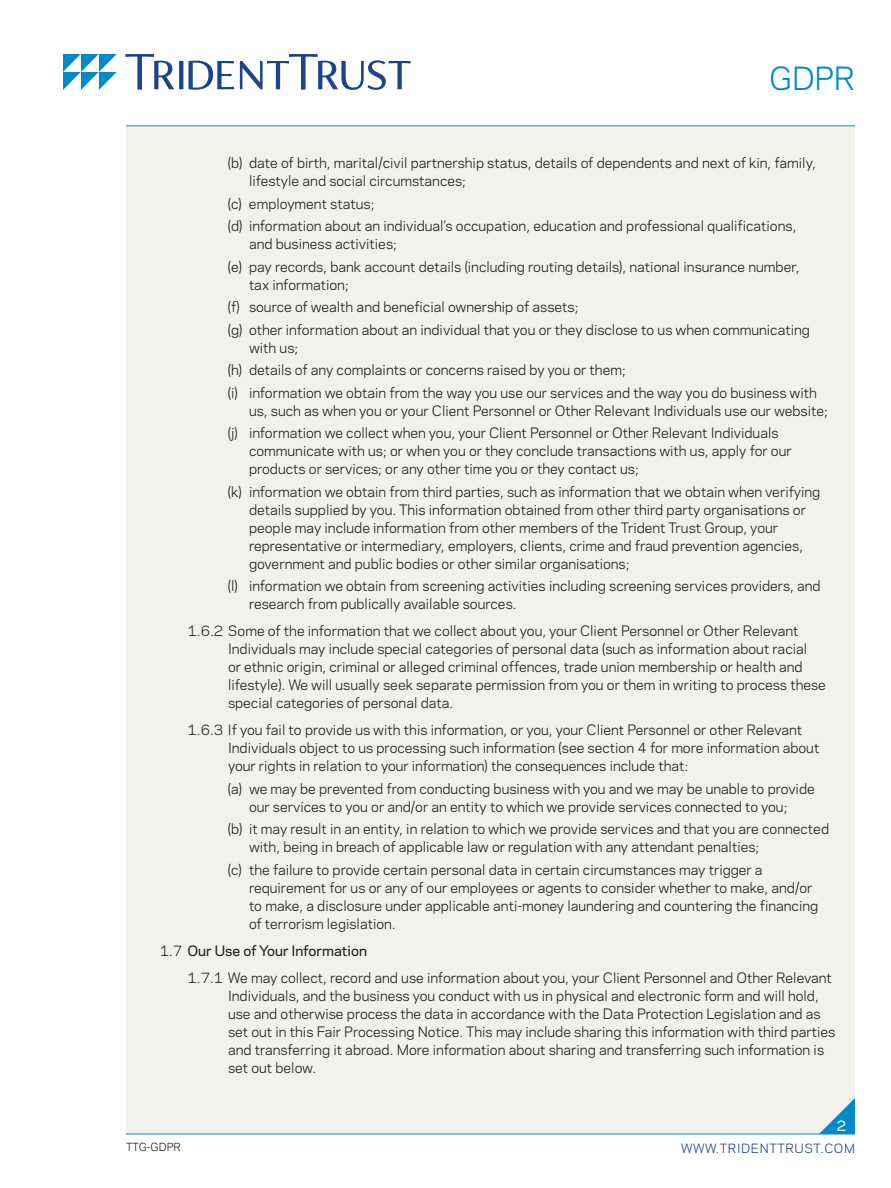
<style>
.page{position:relative;width:891px;height:1188px;background:#fff}
.page>*{position:absolute;margin:0;border:0;box-sizing:border-box;transform-origin:0 0}
.t1{font:30px "Polaris";color:#008ac8}
.Basic_w_3_sp_before{font:13.5px/18px "Polaris";color:#231f20}
.Basic_w_6_sp_before{font:13.5px/18px "Polaris";color:#231f20}
.Basic_w_6_sp_before-2{font:500 13.5px "Polaris";color:#231f20}
.t2{font:500 13.5px "Polaris";color:#fff}
.t3{font:12px "Polaris";letter-spacing:.05em;color:#1d448b}
.t4{font:10.5px "Polaris";color:#231f20}
.s1{font-weight:400}
</style>
<div class="page">
<svg style="left:126px;top:54px;width:285px;height:36px"></svg>
<svg style="left:63px;top:54px;width:54px;height:36px"></svg>
<div style="left:126px;top:127px;width:729px;height:1007px;background:#f2f2ed"></div>
<hr style="left:126px;top:126px;width:729px;height:1px;background:#008ac8">
<hr style="left:126px;top:1134px;width:729px;height:1px;background:#008ac8">
<h1 class="t1" style="left:769px;top:56px;width:87px">GDPR</h1>
<p class="Basic_w_3_sp_before" style="left:249px;top:153px;width:569px;text-indent:-21px">(b) date of birth, marital/civil partnership status, details of dependents and next of kin, family, lifestyle and social circumstances;</p>
<p class="Basic_w_3_sp_before" style="left:228px;top:194px;width:148px">(c) employment status;</p>
<p class="Basic_w_3_sp_before" style="left:249px;top:216px;width:549px;text-indent:-21px">(d) information about an individual’s occupation, education and professional qualifications, and business activities;</p>
<p class="Basic_w_3_sp_before" style="left:249px;top:257px;width:552px;text-indent:-21px">(e) pay records, bank account details (including routing details), national insurance number, tax information;</p>
<p class="Basic_w_3_sp_before" style="left:228px;top:297px;width:352px">(f) source of wealth and beneficial ownership of assets;</p>
<p class="Basic_w_3_sp_before" style="left:249px;top:320px;width:562px;text-indent:-21px">(g) other information about an individual that you or they disclose to us when communicating with us;</p>
<p class="Basic_w_3_sp_before" style="left:228px;top:360px;width:399px">(h) details of any complaints or concerns raised by you or them;</p>
<p class="Basic_w_3_sp_before" style="left:249px;top:383px;width:580px;text-indent:-21px">(i) information we obtain from the way you use our services and the way you do business with us, such as when you or your Client Personnel or Other Relevant Individuals use our website;</p>
<p class="Basic_w_3_sp_before" style="left:249px;top:423px;width:544px;text-indent:-21px">(j) information we collect when you, your Client Personnel or Other Relevant Individuals communicate with us; or when you or they conclude transactions with us, apply for our products or services; or any other time you or they contact us;</p>
<p class="Basic_w_3_sp_before" style="left:249px;top:482px;width:573px;text-indent:-21px">(k) information we obtain from third parties, such as information that we obtain when verifying details supplied by you. This information obtained from other third party organisations or people may include information from other members of the Trident Trust Group, your representative or intermediary, employers, clients, crime and fraud prevention agencies, government and public bodies or other similar organisations;</p>
<p class="Basic_w_3_sp_before" style="left:249px;top:576px;width:573px;text-indent:-21px">(l) information we obtain from screening activities including screening services providers, and research from publically available sources.</p>
<p class="Basic_w_6_sp_before" style="left:228px;top:621px;width:599px;text-indent:-41px">1.6.2 Some of the information that we collect about you, your Client Personnel or Other Relevant Individuals may include special categories of personal data (such as information about racial<br>or ethnic origin, criminal or alleged criminal offences, trade union membership or health and lifestyle). We will usually seek separate permission from you or them in writing to process these special categories of personal data.</p>
<p class="Basic_w_6_sp_before" style="left:228px;top:720px;width:593px;text-indent:-41px">1.6.3 If you fail to provide us with this information, or you, your Client Personnel or other Relevant<br>Individuals object to us processing such information (see section 4 for more information about your rights in relation to your information) the consequences include that:</p>
<p class="Basic_w_3_sp_before" style="left:228px;top:779px;width:588px;text-align:center">(a) we may be prevented from conducting business with you and we may be unable to provide our services to you or and/or an entity to which we provide services connected to you;</p>
<p class="Basic_w_3_sp_before" style="left:249px;top:819px;width:582px;text-indent:-21px">(b) it may result in an entity, in relation to which we provide services and that you are connected with, being in breach of applicable law or regulation with any attendant penalties;</p>
<p class="Basic_w_3_sp_before" style="left:249px;top:860px;width:571px;text-indent:-21px">(c) the failure to provide certain personal data in certain circumstances may trigger a requirement for us or any of our employees or agents to consider whether to make, and/or to make, a disclosure under applicable anti-money laundering and countering the financing of terrorism legislation.</p>
<p class="Basic_w_6_sp_before-2" style="left:160px;top:940px;width:209px"><span class="s1">1.7</span> Our Use of Your Information</p>
<p class="Basic_w_6_sp_before" style="left:228px;top:968px;width:609px;text-indent:-41px">1.7.1 We may collect, record and use information about you, your Client Personnel and Other Relevant Individuals, and the business you conduct with us in physical and electronic form and will hold, use and otherwise process the data in accordance with the Data Protection Legislation and as set out in this Fair Processing Notice. This may include sharing this information with third parties and transferring it abroad. More information about sharing and transferring such information is set out below.</p>
<p class="t4" style="left:126px;top:1139px;width:56px">TTG-GDPR</p>
<p class="t2" style="left:837px;top:1116px;width:11px">2</p>
<p class="t3" style="left:681px;top:1139px;width:175px">WWW.TRIDENTTRUST.COM</p>
</div>
